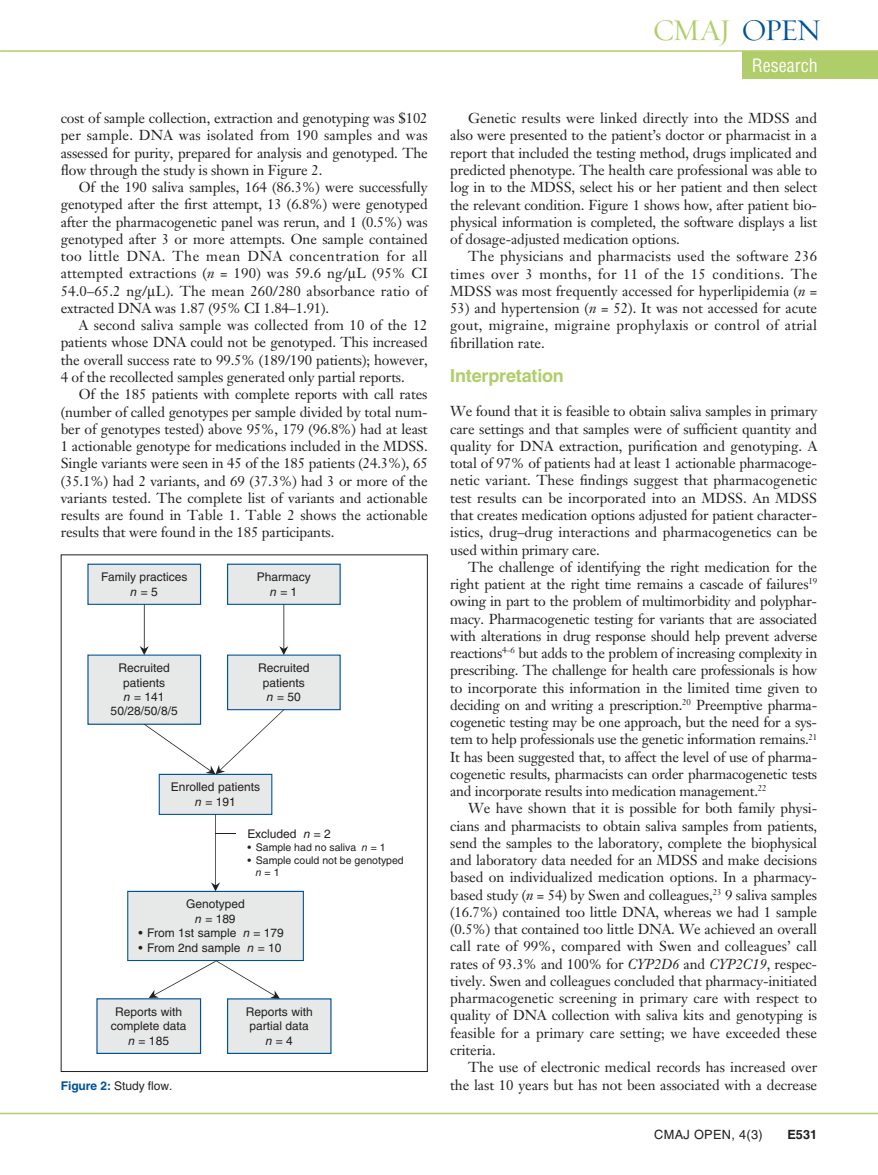
<style>
.page{position:relative;width:878px;height:1175px;background:#fff}
.page>*{position:absolute;margin:0;border:0;box-sizing:border-box;transform-origin:0 0}
.t1{font:30.75px "Requiem Display HTF Roman";letter-spacing:-.08em;color:#afce69}
.t2{font:700 18px "Helvetica LT Std";letter-spacing:-.01em;color:#afce69}
.t3{font:condensed 18px "Helvetica LT Std";color:#fff}
.t4{font:14.25px/17.2px "Janson Text LT Std";letter-spacing:-.005em;color:#231f20;text-align:justify}
.t5{font:12.75px "Helvetica LT Std";letter-spacing:.025em;color:#231f20}
.t6{font:700 12.75px "Helvetica LT Std";color:#231f20}
.t7{font:12px/14.4px "Helvetica LT Std";color:#231f20;text-align:center}
.t8{font:10.5px/12.6px "Helvetica LT Std";color:#231f20}
.s1{font-style:italic}
.s2{font-weight:700;color:#005295}
.s3{color:#005295}
</style>
<div class="page">
<hr style="left:0;top:1112px;width:878px;height:2px;background:#afce69">
<div style="left:742px;top:51px;width:136px;height:27px;background:#afce69"></div>
<hr style="left:0;top:50px;width:878px;height:2px;background:#afce69">
<svg style="left:87px;top:563px;width:254px;height:491px"></svg>
<hr style="left:215px;top:833px;width:75px;height:1px;background:#231f20">
<div style="left:236px;top:821px;width:179px;height:63px;background:#fff"></div>
<p class="t4" style="left:61px;top:109px;width:368px">cost of sample collection, extraction and genotyping was $102 per sample. DNA was isolated from 190 samples and was assessed for purity, prepared for analysis and genotyped. The flow through the study is shown in Figure 2.</p>
<p class="t4" style="left:61px;top:178px;width:368px;text-indent:18px">Of the 190 saliva samples, 164 (86.3%) were successfully genotyped after the first attempt, 13 (6.8%) were genotyped after the pharmacogenetic panel was rerun, and 1 (0.5%) was genotyped after 3 or more attempts. One sample contained too little DNA. The mean DNA concentration for all attempted extractions (<span class="s1">n</span> = 190) was 59.6 ng/ L (95% CI 54.0–65.2 ng/ L). The mean 260/280 absorbance ratio of extracted DNA was 1.87 (95% CI 1.84–1.91).</p>
<p class="t4" style="left:61px;top:316px;width:368px;text-indent:18px">A second saliva sample was collected from 10 of the 12 patients whose DNA could not be genotyped. This increased the overall success rate to 99.5% (189/190 patients); however, 4 of the recollected samples generated only partial reports.</p>
<p class="t4" style="left:61px;top:385px;width:368px;text-indent:18px">Of the 185 patients with complete reports with call rates (number of called genotypes per sample divided by total num&shy;ber of genotypes tested) above 95%, 179 (96.8%) had at least 1 actionable genotype for medications included in the MDSS.<br>Single variants were seen in 45 of the 185 patients (24.3%), 65 (35.1%) had 2 variants, and 69 (37.3%) had 3 or more of the variants tested. The complete list of variants and actionable results are found in Table 1. Table 2 shows the actionable results that were found in the 185 participants.</p>
<p class="t7" style="left:101px;top:570px;width:88px">Family practices <span class="s1">n</span> = 5</p>
<p class="t7" style="left:257px;top:570px;width:55px">Pharmacy <span class="s1">n</span> = 1</p>
<p class="t7" style="left:111px;top:660px;width:69px">Recruited patients<br><span class="s1">n</span> = 141<br>50/28/50/8/5</p>
<p class="t7" style="left:258px;top:660px;width:53px">Recruited patients <span class="s1">n</span> = 50</p>
<p class="t7" style="left:171px;top:780px;width:91px">Enrolled patients <span class="s1">n</span> = 191</p>
<p class="t7" style="left:247px;top:826px;width:85px">Excluded <span class="s1">n</span> = 2</p>
<p class="t8" style="left:247px;top:841px;width:140px">• Sample had no saliva <span class="s1">n</span> = 1</p>
<p class="t8" style="left:256px;top:853px;width:149px;text-indent:-8px">• Sample could not be genotyped <span class="s1">n</span> = 1</p>
<p class="t7" style="left:186px;top:897px;width:60px">Genotyped <span class="s1">n</span> = 189</p>
<p class="t7" style="left:138px;top:925px;width:147px">• From 1st sample <span class="s1">n</span> = 179</p>
<p class="t7" style="left:138px;top:940px;width:144px">• From 2nd sample <span class="s1">n</span> = 10</p>
<p class="t7" style="left:111px;top:1004px;width:77px">Reports with complete data <span class="s1">n</span> = 185</p>
<p class="t7" style="left:246px;top:1004px;width:68px">Reports with partial data <span class="s1">n</span> = 4</p>
<p class="t7" style="left:61px;top:1078px;width:113px"><span class="s2">Figure 2:</span> Study flow.</p>
<h1 class="t1" style="left:652px;top:12px;width:170px">CMAJ <span class="s3">OPEN</span></h1>
<p class="t3" style="left:752px;top:54px;width:67px">Research</p>
<p class="t4" style="left:450px;top:109px;width:368px;text-indent:18px">Genetic results were linked directly into the MDSS and also were presented to the patient’s doctor or pharmacist in a report that included the testing method, drugs implicated and predicted phenotype. The health care professional was able to log in to the MDSS, select his or her patient and then select the relevant condition. Figure 1 shows how, after patient bio&shy;physical information is completed, the software displays a list of dosage-adjusted medication options.</p>
<p class="t4" style="left:450px;top:248px;width:368px;text-indent:18px">The physicians and pharmacists used the software 236 times over 3 months, for 11 of the 15 conditions. The MDSS was most frequently accessed for hyperlipidemia (<span class="s1">n</span> =</p>
<p class="t4" style="left:450px;top:299px;width:368px">53) and hypertension (<span class="s1">n</span> = 52). It was not accessed for acute gout, migraine, migraine prophylaxis or control of atrial fibrillation rate.</p>
<p class="t2" style="left:450px;top:364px;width:115px">Interpretation</p>
<p class="t4" style="left:450px;top:403px;width:368px">We found that it is feasible to obtain saliva samples in primary care settings and that samples were of sufficient quantity and quality for DNA extraction, purification and genotyping. A total of 97% of patients had at least 1 actionable pharmacoge&shy;netic variant. These findings suggest that pharmacogenetic test results can be incorporated into an MDSS. An MDSS that creates medication options adjusted for patient character&shy;istics, drug–drug interactions and pharmacogenetics can be used within primary care.</p>
<p class="t4" style="left:450px;top:558px;width:368px;text-indent:18px">The challenge of identifying the right medication for the right patient at the right time remains a cascade of failures<sup>19 </sup>owing in part to the problem of multimorbidity and polyphar&shy;macy. Pharmacogenetic testing for variants that are associated with alterations in drug response should help prevent adverse reactions<sup>4–6</sup> but adds to the problem of increasing complexity in prescribing. The challenge for health care professionals is how to incorporate this information in the limited time given to deciding on and writing a prescription.<sup>20</sup> Preemptive pharma&shy;cogenetic testing may be one approach, but the need for a sys&shy;tem to help professionals use the genetic information remains.<sup>21<br></sup>It has been suggested that, to affect the level of use of pharma&shy;cogenetic results, pharmacists can order pharmacogenetic tests and incorporate results into medication management.<sup>22</sup></p>
<p class="t4" style="left:450px;top:799px;width:368px;text-indent:18px">We have shown that it is possible for both family physi&shy;cians and pharmacists to obtain saliva samples from patients, send the samples to the laboratory, complete the biophysical and laboratory data needed for an MDSS and make decisions based on individualized medication options. In a pharmacy&shy;based study (<span class="s1">n</span> = 54) by Swen and colleagues,<sup>23</sup> 9 saliva samples (16.7%) contained too little DNA, whereas we had 1 sample (0.5%) that contained too little DNA. We achieved an overall call rate of 99%, compared with Swen and colleagues’ call rates of 93.3% and 100% for <span class="s1">CYP2D6</span> and <span class="s1">CYP2C19</span>, respec&shy;tively. Swen and colleagues concluded that pharmacy-initiated pharmacogenetic screening in primary care with respect to quality of DNA collection with saliva kits and genotyping is feasible for a primary care setting; we have exceeded these criteria.</p>
<p class="t4" style="left:450px;top:1058px;width:368px;text-align:right">The use of electronic medical records has increased over the last 10 years but has not been associated with a decrease</p>
<p class="t5" style="left:654px;top:1127px;width:110px">CMAJ OPEN, 4(3)</p>
<p class="t6" style="left:787px;top:1126px;width:31px">E531</p>
</div>
